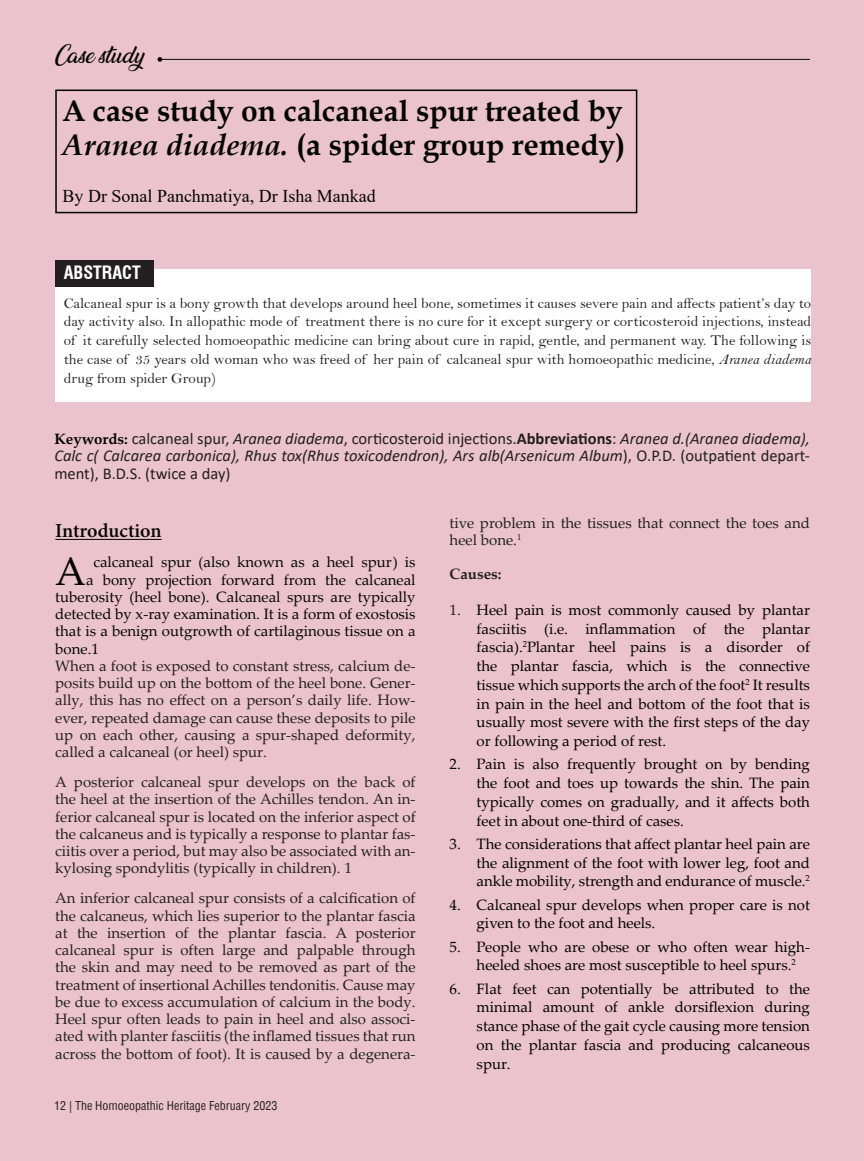
<style>
.page{position:relative;width:864px;height:1161px;background:#ebc2cd}
.page>*{position:absolute;margin:0;border:0;box-sizing:border-box;transform-origin:0 0}
.Article_First_Para{font:39.75px "Palatino Linotype";color:#040503}
.t1{font:700 30px/34.5px "Book Antiqua";color:#040503}
.t2{font:21px "Ananda";color:#040503}
.heding{font:700 19.5px "Adobe Hebrew";color:#040503}
.t3{font:18px "Times New Roman";color:#040503}
.t4{font:700 condensed 18px "Swiss 721 BT";color:#fff}
.t5{font:italic 16.5px/17.2px "Calibri";color:#231f20;text-align:justify}
.List_Paragraph{font:15px/17.2px "Palatino Linotype";color:#231f20;text-align:justify}
.Bullet_Number{font:15px/18.8px "Palatino Linotype";color:#000;text-align:justify}
.running_matter_space{font:15px/18.8px "Bell";color:#231f20;text-align:justify}
.Article_First_Para-2{font:15px "Palatino Linotype";color:#040503}
.List_Paragraph-2{font:15px/17.2px "Palatino Linotype";color:#202122}
.t6{font:700 15px "Palatino Linotype";color:#231f20}
.t7{font:condensed 12px "Helvetica";color:#231f20}
.s1{font-style:italic}
.s2{font-family:"Bell MT Italic"}
.s3{font-family:"Palatino Linotype";font-weight:700;font-style:normal;font-size:15px;color:#040503}
.s4{font-style:normal}
.s5{font-weight:700;font-style:normal}
.s6{color:#202122}
</style>
<div class="page">
<svg style="left:158px;top:57px;width:4px;height:5px"></svg>
<hr style="left:162px;top:59px;width:648px;height:1px;background:#231f20">
<div style="left:55px;top:90px;width:582px;height:123px;border:2px solid #000"></div>
<div style="left:55px;top:269px;width:756px;height:132px;background:#fff"></div>
<div style="left:55px;top:260px;width:99px;height:27px;background:#231f20"></div>
<hr style="left:55px;top:539px;width:107px;height:1px;background:#040503">
<p class="t2" style="left:54px;top:42px;width:92px">Case study</p>
<p class="t1" style="left:62px;top:93px;width:565px">A case study on calcaneal spur treated by<br><span class="s1">Aranea diadema.</span> (a spider group remedy)</p>
<p class="t3" style="left:63px;top:183px;width:315px">By Dr Sonal Panchmatiya, Dr Isha Mankad</p>
<p class="t4" style="left:64px;top:262px;width:78px">ABSTRACT</p>
<p class="running_matter_space" style="left:64px;top:293px;width:749px">Calcaneal spur is a bony growth that develops around heel bone, sometimes it causes severe pain and affects patient’s day to day activity also. In allopathic mode of treatment there is no cure for it except surgery or corticosteroid injections, instead of it carefully selected homoeopathic medicine can bring about cure in rapid, gentle, and permanent way. The following is the case of 35 years old woman who was freed of her pain of calcaneal spur with homoeopathic medicine, <span class="s2">Aranea diadema </span>drug from spider Group)</p>
<p class="t5" style="left:54px;top:429px;width:757px"><span class="s3">Keywords:</span> <span class="s4">calcaneal spur,</span> Aranea diadema<span class="s4">, corticosteroid injections.</span><span class="s5">Abbreviations</span><span class="s4">:</span> Aranea d.(Aranea diadema), Calc c( Calcarea carbonica), Rhus tox(Rhus toxicodendron), Ars alb(Arsenicum Album<span class="s4">), O.P.D. (outpatient depart&shy;ment), B.D.S. (twice a day)</span></p>
<p class="heding" style="left:55px;top:519px;width:108px">Introduction</p>
<p class="Article_First_Para" style="left:55px;top:543px;width:32px">A</p>
<p class="Article_First_Para-2" style="left:93px;top:552px;width:324px">calcaneal spur (also known as a heel spur) is</p>
<p class="Article_First_Para-2" style="left:86px;top:569px;width:331px">a bony projection forward from the calcaneal</p>
<p class="Article_First_Para-2" style="left:55px;top:586px;width:362px">tuberosity (heel bone). Calcaneal spurs are typically</p>
<p class="Article_First_Para-2" style="left:55px;top:603px;width:362px">detected by x-ray examination. It is a form of exostosis</p>
<p class="Article_First_Para-2" style="left:55px;top:621px;width:362px">that is a benign outgrowth of cartilaginous tissue on a</p>
<p class="Article_First_Para-2" style="left:55px;top:638px;width:45px">bone.1</p>
<p class="List_Paragraph" style="left:55px;top:657px;width:362px">When a foot is exposed to constant stress, calcium de&shy;posits build up on the bottom of the heel bone. Gener&shy;ally, this has no effect on a person’s daily life. How&shy;ever, repeated damage can cause these deposits to pile up on each other, causing a spur-shaped deformity, called a calcaneal (or heel) spur.</p>
<p class="List_Paragraph" style="left:55px;top:773px;width:362px">A posterior calcaneal spur develops on the back of the heel at the insertion of the Achilles tendon. An in&shy;ferior calcaneal spur is located on the inferior aspect of the calcaneus and is typically a response to plantar fas&shy;ciitis over a period, but may also be associated with an&shy;kylosing spondylitis (typically in children). 1</p>
<p class="List_Paragraph" style="left:55px;top:889px;width:362px">An inferior calcaneal spur consists of a calcification of the calcaneus, which lies superior to the plantar fascia at the insertion of the plantar fascia. A posterior calcaneal spur is often large and palpable through the skin and may need to be removed as part of the treatment of insertional Achilles tendonitis. Cause <span class="s6">may be due to excess accumulation of calcium in the body.<br>Heel spur often leads to pain in heel and also associ&shy;ated with planter fasciitis (the inflamed tissues that run across the bottom of foot). It is caused by a degenera-</span></p>
<p class="t7" style="left:54px;top:1098px;width:225px">12 | The Homoeopathic Heritage February 2023</p>
<p class="List_Paragraph-2" style="left:450px;top:513px;width:362px">tive problem in the tissues that connect the toes and heel bone.<sup>1</sup></p>
<p class="t6" style="left:450px;top:563px;width:54px">Causes:</p>
<p class="Bullet_Number" style="left:477px;top:600px;width:335px;text-indent:-27px"><span class="s6">1.</span> Heel pain is most commonly caused by plantar fasciitis (i.e. inflammation of the plantar fascia).<sup>2</sup>Plantar heel pains is a disorder of the plantar fascia, which is the connective tissue which supports the arch of the foot<sup>2</sup> It results in pain in the heel and bottom of the foot that is usually most severe with the first steps of the day or following a period of rest.</p>
<p class="Bullet_Number" style="left:477px;top:754px;width:335px;text-indent:-27px">2. Pain is also frequently brought on by bending the foot and toes up towards the shin. The pain typically comes on gradually, and it affects both feet in about one-third of cases.</p>
<p class="Bullet_Number" style="left:477px;top:834px;width:335px;text-indent:-27px">3. The considerations that affect plantar heel pain are the alignment of the foot with lower leg, foot and ankle mobility, strength and endurance of muscle.<sup>2</sup></p>
<p class="Bullet_Number" style="left:477px;top:895px;width:335px;text-indent:-27px">4. Calcaneal spur develops when proper care is not given to the foot and heels.</p>
<p class="Bullet_Number" style="left:477px;top:937px;width:335px;text-indent:-27px">5. People who are obese or who often wear high&shy;heeled shoes are most susceptible to heel spurs.<sup>2</sup></p>
<p class="Bullet_Number" style="left:477px;top:979px;width:335px;text-indent:-27px">6. Flat feet can potentially be attributed to the minimal amount of ankle dorsiflexion during stance phase of the gait cycle causing more tension on the plantar fascia and producing calcaneous spur.</p>
</div>
